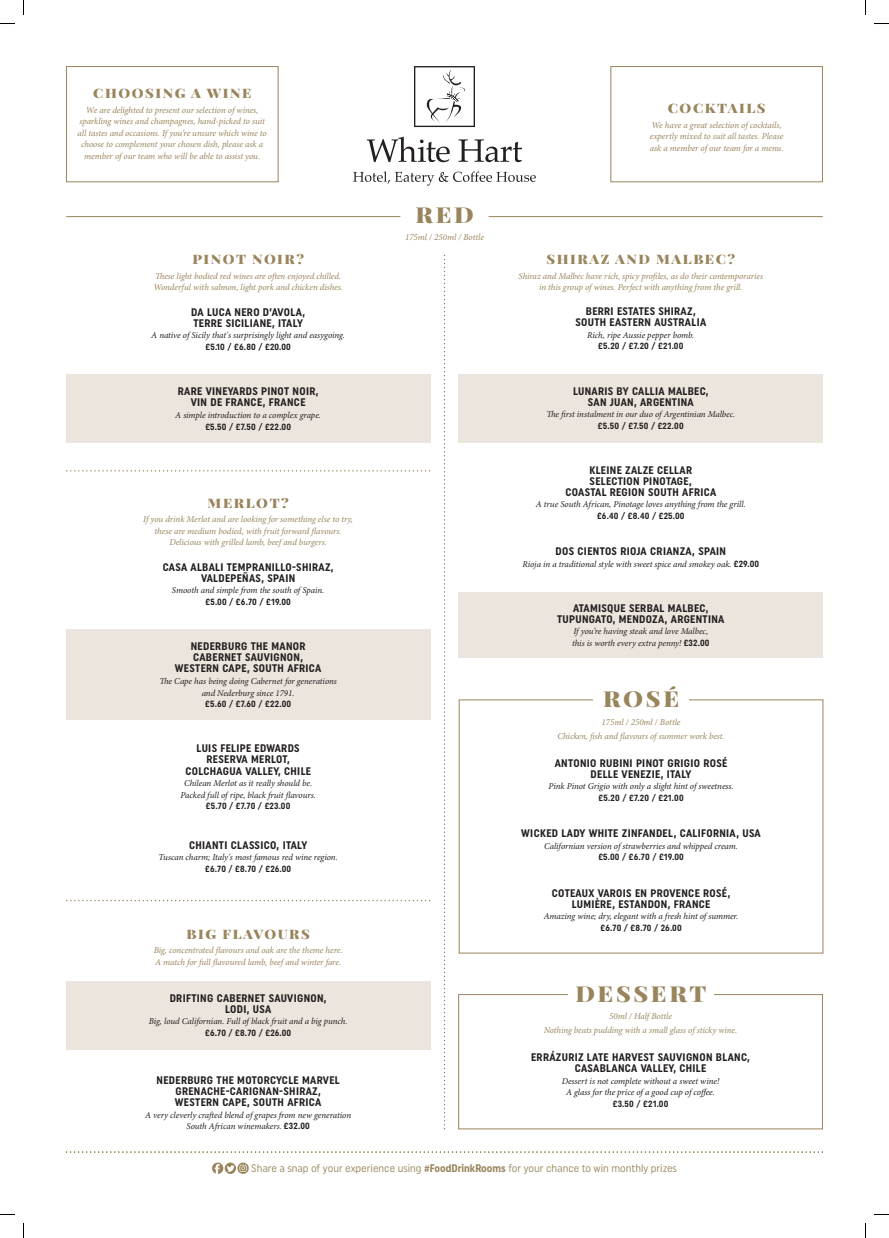
<style>
.page{position:relative;width:889px;height:1238px;background:#fff}
.page>*{position:absolute;margin:0;border:0;box-sizing:border-box;transform-origin:0 0}
.t1{font:900 22px "Playfair Display";letter-spacing:.11em;color:#99855c;scale:1.1 1}
.t2{font:900 13px "Playfair Display";letter-spacing:.11em;color:#99855c;scale:1.1 1}
.t3{font:700 11px/11.1px "Uniform Condensed";letter-spacing:.03em;color:#231f20;text-align:center}
.t4{font:11px "Uniform Condensed";color:#99855c}
.t5{font:italic 9px/11.5px "Minion Pro";letter-spacing:-.01em;color:#99855c;text-align:center}
.t6{font:italic 9px/11.6px "Minion Pro";letter-spacing:-.01em;color:#231f20;text-align:center}
.t7{font:700 9px "Uniform Condensed";letter-spacing:.02em;color:#231f20}
.s1{font-family:"Uniform Condensed";font-weight:700;font-style:normal}
.s2{font-weight:700}
</style>
<div class="page">
<div style="left:66px;top:980px;width:364px;height:69px;background:#ebe5dd"></div>
<div style="left:459px;top:592px;width:364px;height:65px;background:#ebe5dd"></div>
<div style="left:459px;top:374px;width:364px;height:68px;background:#ebe5dd"></div>
<div style="left:610px;top:66px;width:213px;height:116px;border:1px solid #99855c"></div>
<div style="left:66px;top:66px;width:213px;height:116px;border:1px solid #99855c"></div>
<svg style="left:67px;top:1151px;width:756px;height:1px"></svg>
<svg style="left:212px;top:1162px;width:37px;height:12px"></svg>
<svg style="left:414px;top:66px;width:61px;height:61px"></svg>
<svg style="left:367px;top:137px;width:155px;height:25px"></svg>
<svg style="left:353px;top:171px;width:183px;height:15px"></svg>
<div style="left:458px;top:994px;width:365px;height:135px;border:1px solid #99855c"></div>
<div style="left:568px;top:991px;width:146px;height:7px;background:#fff"></div>
<div style="left:66px;top:629px;width:364px;height:90px;background:#ebe5dd"></div>
<div style="left:66px;top:374px;width:364px;height:68px;background:#ebe5dd"></div>
<hr style="left:67px;top:216px;width:333px;height:1px;background:#99855c">
<hr style="left:489px;top:216px;width:333px;height:1px;background:#99855c">
<svg style="left:67px;top:470px;width:364px;height:1px"></svg>
<svg style="left:444px;top:255px;width:1px;height:874px"></svg>
<svg style="left:67px;top:900px;width:364px;height:1px"></svg>
<svg style="left:0;top:23px;width:15px;height:1px"></svg>
<svg style="left:874px;top:23px;width:15px;height:1px"></svg>
<svg style="left:0;top:1214px;width:15px;height:1px"></svg>
<svg style="left:874px;top:1214px;width:15px;height:1px"></svg>
<svg style="left:23px;top:0;width:1px;height:15px"></svg>
<svg style="left:23px;top:1223px;width:1px;height:15px"></svg>
<svg style="left:865px;top:0;width:1px;height:15px"></svg>
<svg style="left:865px;top:1223px;width:1px;height:15px"></svg>
<h2 class="t2" style="left:93px;top:85px;width:145px">CHOOSING A WINE</h2>
<p class="t5" style="left:78px;top:104px;width:191px">We are delighted to present our selection of wines, sparkling wines and champagnes, hand-picked to suit all tastes and occasions. If you’re unsure which wine to choose to complement your chosen dish, please ask a member of our team who will be able to assist you.</p>
<h2 class="t2" style="left:668px;top:100px;width:90px">COCKTAILS</h2>
<p class="t5" style="left:650px;top:119px;width:135px;text-align:left">We have a great selection of cocktails, expertly mixed to suit all tastes. Please ask a member of our team for a menu.</p>
<h2 class="t2" style="left:192px;top:251px;width:103px">PINOT NOIR?</h2>
<p class="t5" style="left:153px;top:270px;width:191px;text-align:left">These light bodied red wines are often enjoyed chilled.<br>Wonderful with salmon, light pork and chicken dishes.</p>
<p class="t3" style="left:191px;top:306px;width:115px;text-align:left">DA LUCA NERO D’AVOLA,<br>TERRE SICILIANE, ITALY</p>
<p class="t6" style="left:151px;top:330px;width:195px">A native of Sicily that's surprisingly light and easygoing.</p>
<p class="t7" style="left:205px;top:341px;width:87px">£5.10 / £6.80 / £20.00</p>
<p class="t3" style="left:178px;top:385px;width:142px">RARE VINEYARDS PINOT NOIR,<br>VIN DE FRANCE, FRANCE</p>
<p class="t6" style="left:175px;top:409px;width:147px">A simple introduction to a complex grape.</p>
<p class="t7" style="left:205px;top:421px;width:87px">£5.50 / £7.50 / £22.00</p>
<h2 class="t2" style="left:208px;top:494px;width:75px">MERLOT?</h2>
<p class="t5" style="left:143px;top:513px;width:211px">If you drink Merlot and are looking for something else to try, these are medium bodied, with fruit forward flavours.<br>Delicious with grilled lamb, beef and burgers.</p>
<p class="t3" style="left:163px;top:561px;width:172px">CASA ALBALI TEMPRANILLO-SHIRAZ,<br>VALDEPEÑAS, SPAIN</p>
<p class="t6" style="left:172px;top:585px;width:154px">Smooth and simple from the south of Spain.</p>
<p class="t7" style="left:205px;top:596px;width:87px">£5.00 / £6.70 / £19.00</p>
<p class="t3" style="left:175px;top:640px;width:148px">NEDERBURG THE MANOR<br>CABERNET SAUVIGNON,<br>WESTERN CAPE, SOUTH AFRICA</p>
<p class="t6" style="left:159px;top:675px;width:179px">The Cape has being doing Cabernet for generations and Nederburg since 1791.</p>
<p class="t7" style="left:205px;top:698px;width:87px">£5.60 / £7.60 / £22.00</p>
<p class="t3" style="left:185px;top:743px;width:127px">LUIS FELIPE EDWARDS<br>RESERVA MERLOT,<br>COLCHAGUA VALLEY, CHILE</p>
<p class="t6" style="left:180px;top:777px;width:137px">Chilean Merlot as it really should be.<br>Packed full of ripe, black fruit flavours.</p>
<p class="t7" style="left:206px;top:801px;width:86px">£5.70 / £7.70 / £23.00</p>
<p class="t3" style="left:189px;top:839px;width:120px">CHIANTI CLASSICO, ITALY</p>
<p class="t6" style="left:159px;top:851px;width:181px">Tuscan charm; Italy's most famous red wine region.</p>
<p class="t7" style="left:205px;top:863px;width:88px">£6.70 / £8.70 / £26.00</p>
<h2 class="t2" style="left:187px;top:925px;width:114px">BIG FLAVOURS</h2>
<p class="t5" style="left:154px;top:944px;width:190px;text-align:left">Big, concentrated flavours and oak are the theme here.<br>A match for full flavoured lamb, beef and winter fare.</p>
<p class="t3" style="left:170px;top:992px;width:158px">DRIFTING CABERNET SAUVIGNON,<br>LODI, USA</p>
<p class="t6" style="left:149px;top:1015px;width:200px">Big, loud Californian. Full of black fruit and a big punch.</p>
<p class="t7" style="left:205px;top:1027px;width:88px">£6.70 / £8.70 / £26.00</p>
<p class="t3" style="left:157px;top:1074px;width:185px">NEDERBURG THE MOTORCYCLE MARVEL<br>GRENACHE-CARIGNAN-SHIRAZ,<br>WESTERN CAPE, SOUTH AFRICA</p>
<p class="t6" style="left:145px;top:1109px;width:208px">A very cleverly crafted blend of grapes from new generation<br>South African winemakers. <span class="s1">£32.00</span></p>
<h1 class="t1" style="left:416px;top:201px;width:54px">RED</h1>
<p class="t5" style="left:405px;top:232px;width:80px">175ml / 250ml / Bottle</p>
<h2 class="t2" style="left:546px;top:251px;width:173px">SHIRAZ AND MALBEC?</h2>
<p class="t5" style="left:519px;top:270px;width:246px">Shiraz and Malbec have rich, spicy profiles, as do their contemporaries in this group of wines. Perfect with anything from the grill.</p>
<p class="t3" style="left:575px;top:306px;width:132px">BERRI ESTATES SHIRAZ,<br>SOUTH EASTERN AUSTRALIA</p>
<p class="t6" style="left:587px;top:329px;width:109px">Rich, ripe Aussie pepper bomb.</p>
<p class="t7" style="left:598px;top:341px;width:87px">£5.20 / £7.20 / £21.00</p>
<p class="t3" style="left:573px;top:385px;width:137px">LUNARIS BY CALLIA MALBEC,<br>SAN JUAN, ARGENTINA</p>
<p class="t6" style="left:546px;top:408px;width:190px">The first instalment in our duo of Argentinian Malbec.</p>
<p class="t7" style="left:598px;top:420px;width:87px">£5.50 / £7.50 / £22.00</p>
<p class="t3" style="left:565px;top:464px;width:152px">KLEINE ZALZE CELLAR<br>SELECTION PINOTAGE,<br>COASTAL REGION SOUTH AFRICA</p>
<p class="t6" style="left:536px;top:498px;width:211px">A true South African, Pinotage loves anything from the grill.</p>
<p class="t7" style="left:597px;top:510px;width:89px">£6.40 / £8.40 / £25.00</p>
<p class="t3" style="left:555px;top:545px;width:172px">DOS CIENTOS RIOJA CRIANZA, SPAIN</p>
<p class="t6" style="left:522px;top:558px;width:238px">Rioja in a traditional style with sweet spice and smokey oak. <span class="s1">£29.00</span></p>
<p class="t3" style="left:557px;top:602px;width:169px">ATAMISQUE SERBAL MALBEC,<br>TUPUNGATO, MENDOZA, ARGENTINA</p>
<p class="t6" style="left:572px;top:625px;width:139px;text-align:left">If you’re having steak and love Malbec, this is worth every extra penny! <span class="s1">£32.00</span></p>
<h1 class="t1" style="left:603px;top:685px;width:71px">ROSÉ</h1>
<p class="t5" style="left:557px;top:714px;width:169px;line-height:14.3px">175ml / 250ml / Bottle<br>Chicken, fish and flavours of summer work best.</p>
<p class="t3" style="left:555px;top:757px;width:174px">ANTONIO RUBINI PINOT GRIGIO ROSÉ<br>DELLE VENEZIE, ITALY</p>
<p class="t6" style="left:548px;top:780px;width:187px">Pink Pinot Grigio with only a slight hint of sweetness.</p>
<p class="t7" style="left:598px;top:792px;width:87px">£5.20 / £7.20 / £21.00</p>
<p class="t3" style="left:521px;top:828px;width:241px">WICKED LADY WHITE ZINFANDEL, CALIFORNIA, USA</p>
<p class="t6" style="left:544px;top:840px;width:195px">Californian version of strawberries and whipped cream.</p>
<p class="t7" style="left:598px;top:852px;width:87px">£5.00 / £6.70 / £19.00</p>
<p class="t3" style="left:552px;top:887px;width:180px">COTEAUX VAROIS EN PROVENCE ROSÉ,<br>LUMIÈRE, ESTANDON, FRANCE</p>
<p class="t6" style="left:544px;top:910px;width:196px">Amazing wine; dry, elegant with a fresh hint of summer.</p>
<p class="t7" style="left:600px;top:922px;width:83px">£6.70 / £8.70 / 26.00</p>
<h1 class="t1" style="left:575px;top:979px;width:120px">DESSERT</h1>
<p class="t5" style="left:544px;top:1009px;width:195px;line-height:14.3px">50ml / Half Bottle<br>Nothing beats pudding with a small glass of sticky wine.</p>
<p class="t3" style="left:531px;top:1052px;width:220px">ERRÁZURIZ LATE HARVEST SAUVIGNON BLANC,<br>CASABLANCA VALLEY, CHILE</p>
<p class="t6" style="left:562px;top:1075px;width:159px">Dessert is not complete without a sweet wine!<br>A glass for the price of a good cup of coffee.</p>
<p class="t7" style="left:613px;top:1098px;width:57px">£3.50 / £21.00</p>
<p class="t4" style="left:251px;top:1161px;width:427px">Share a snap of your experience using <span class="s2">#FoodDrinkRooms</span> for your chance to win monthly prizes</p>
</div>
